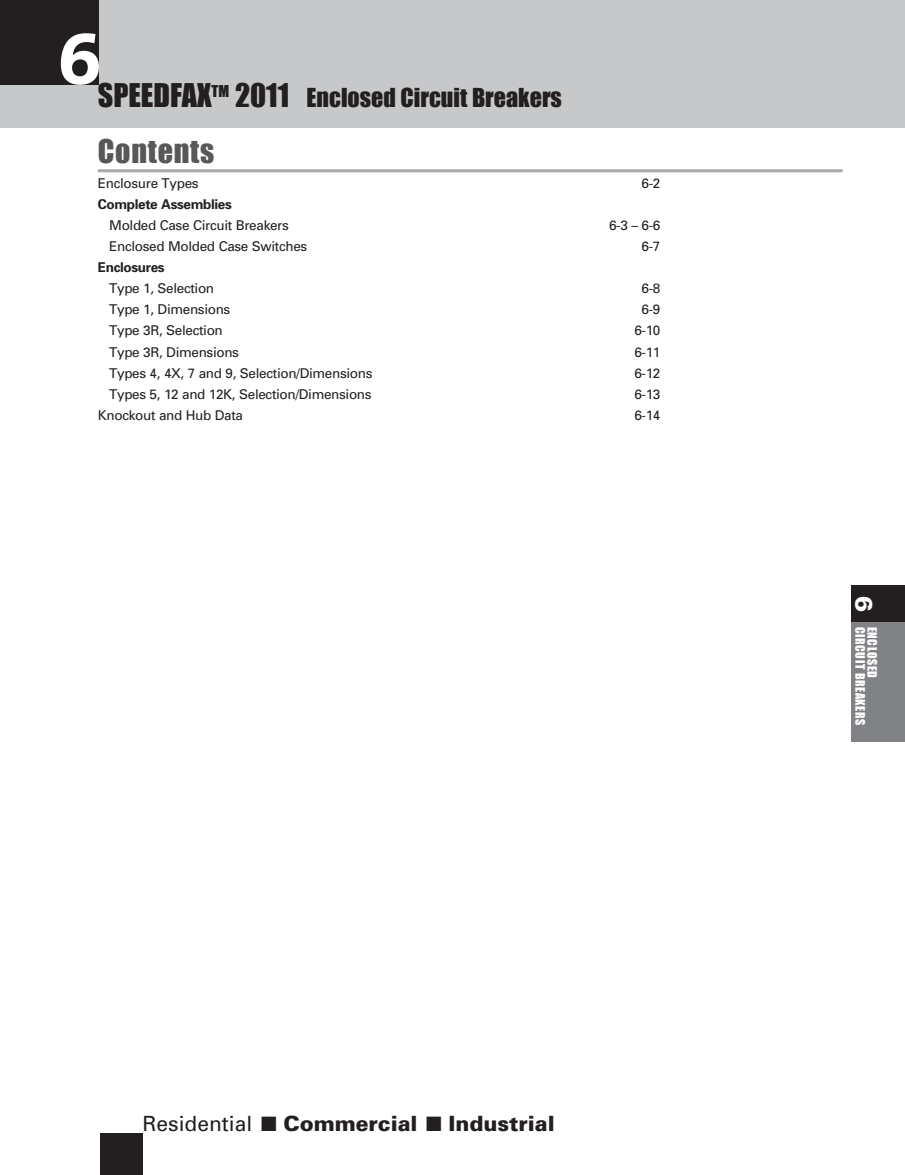
<style>
.page{position:relative;width:905px;height:1175px;background:#fff}
.page>*{position:absolute;margin:0;border:0;box-sizing:border-box;transform-origin:0 0}
.t1{font:30px "Impact";letter-spacing:.025em;color:#57585a}
.t2{font:24px "Impact";color:#231f20}
.t3{font:900 21px "Univers";color:#231f20}
.t4{font:13.5px "Univers";letter-spacing:-.025em;color:#231f20}
.t5{font:700 13.5px "Univers";letter-spacing:-.025em;color:#231f20}
.t6{font:12px "Impact";letter-spacing:.05em;color:#fff}
.s1{font-size:30px}
.s2{font-weight:400}
.s3{font-family:"European Pi Three";font-weight:400}
.s4{font-family:"Univers";font-weight:900;font-size:24px}
</style>
<div class="page">
<div style="left:0;top:0;width:904px;height:128px;background:#c7c8ca"></div>
<div style="left:850px;top:621px;width:54px;height:121px;background:#808285"></div>
<div style="left:850px;top:585px;width:54px;height:36px;background:#231f20"></div>
<div style="left:0;top:0;width:99px;height:85px;background:#231f20"></div>
<div style="left:100px;top:1133px;width:42px;height:41px;background:#231f20"></div>
<svg style="left:61px;top:33px;width:38px;height:52px"></svg>
<hr style="left:98px;top:169px;width:744px;height:3px;background:#a8a9ad">
<h2 class="t2" style="left:98px;top:83px;width:465px"><span class="s1">SPEEDFAX</span><sup>TM</sup> <span class="s1">2011</span> Enclosed Circuit Breakers</h2>
<h1 class="t1" style="left:98px;top:132px;width:118px">Contents</h1>
<p class="t4" style="left:98px;top:175px;width:102px">Enclosure Types</p>
<p class="t4" style="left:641px;top:175px;width:20px">6-2</p>
<p class="t5" style="left:98px;top:196px;width:135px">Complete Assemblies</p>
<p class="t4" style="left:109px;top:217px;width:181px">Molded Case Circuit Breakers</p>
<p class="t4" style="left:609px;top:217px;width:53px">6-3 – 6-6</p>
<p class="t4" style="left:109px;top:238px;width:199px">Enclosed Molded Case Switches</p>
<p class="t4" style="left:641px;top:238px;width:20px">6-7</p>
<p class="t5" style="left:98px;top:259px;width:68px">Enclosures</p>
<p class="t4" style="left:109px;top:280px;width:106px">Type 1, Selection</p>
<p class="t4" style="left:641px;top:280px;width:20px">6-8</p>
<p class="t4" style="left:109px;top:301px;width:123px">Type 1, Dimensions</p>
<p class="t4" style="left:641px;top:301px;width:20px">6-9</p>
<p class="t4" style="left:109px;top:322px;width:115px">Type 3R, Selection</p>
<p class="t4" style="left:634px;top:322px;width:28px">6-10</p>
<p class="t4" style="left:109px;top:343px;width:131px">Type 3R, Dimensions</p>
<p class="t4" style="left:634px;top:343px;width:28px">6-11</p>
<p class="t4" style="left:109px;top:364px;width:265px">Types 4, 4X, 7 and 9, Selection/Dimensions</p>
<p class="t4" style="left:634px;top:364px;width:28px">6-12</p>
<p class="t4" style="left:109px;top:385px;width:264px">Types 5, 12 and 12K, Selection/Dimensions</p>
<p class="t4" style="left:634px;top:385px;width:28px">6-13</p>
<p class="t4" style="left:98px;top:406px;width:147px">Knockout and Hub Data</p>
<p class="t4" style="left:634px;top:406px;width:28px">6-14</p>
<h3 class="t3" style="left:142px;top:1110px;width:413px"><span class="s2">Residential</span> <span class="s3">L</span> Commercial <span class="s3">L</span> Industrial</h3>
<p class="t6" style="left:867px;top:595px;width:131px;rotate:90deg"><span class="s4">6</span> CIRCUIT BREAKERS</p>
<p class="t6" style="left:879px;top:626px;width:53px;rotate:90deg">ENCLOSED</p>
</div>
